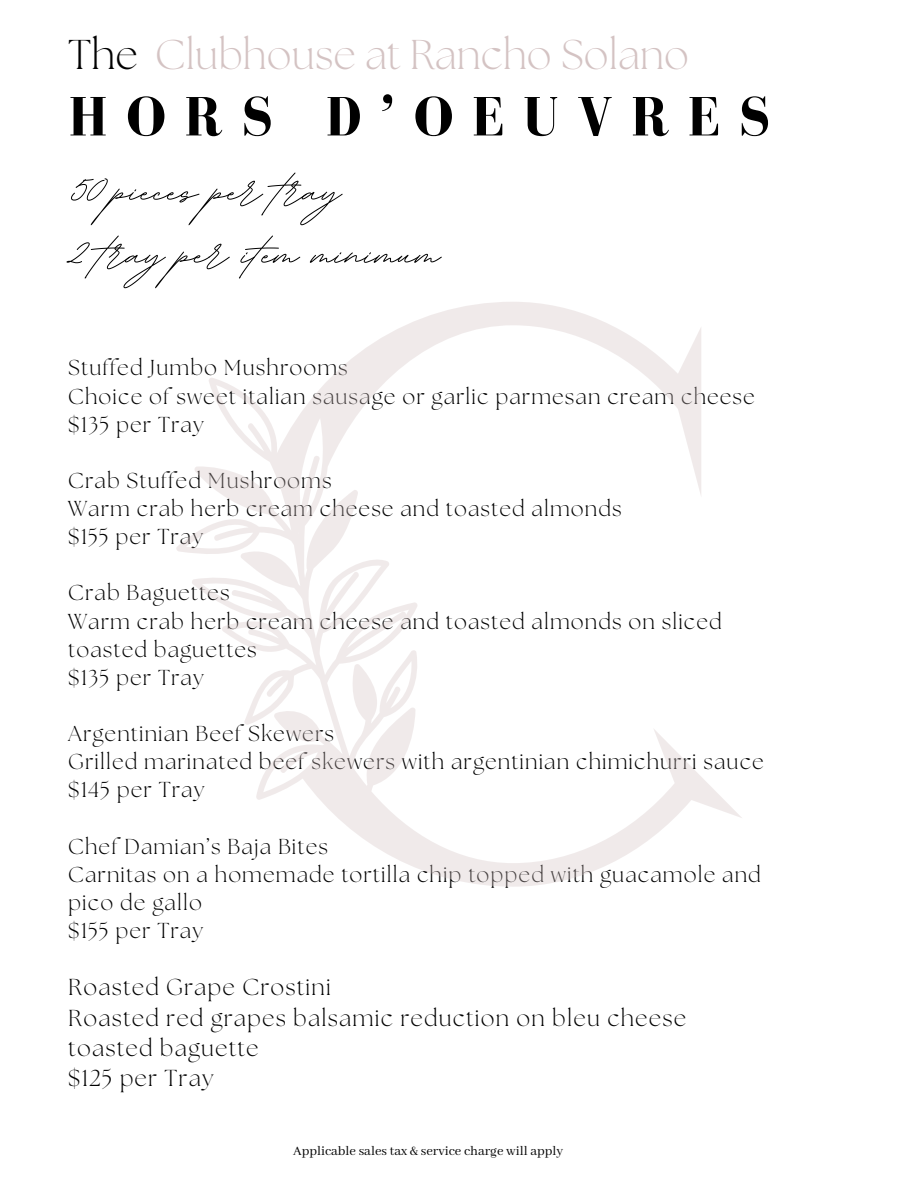
<style>
.page{position:relative;width:918px;height:1188px;background:#fff}
.page>*{position:absolute;margin:0;border:0;box-sizing:border-box;transform-origin:0 0}
.t1{font:700 63px/63px "BD Script";color:#000}
.t2{font:700 56.85px "Bodoni FLF";letter-spacing:.325em;color:#000}
.t3{font:300 41.55px "The Seasons";color:#d4c3c3}
.t4{font:300 23.1px/30.3px "The Seasons";letter-spacing:.05em;color:#000}
.t5{font:300 21.6px/28.2px "The Seasons";letter-spacing:.05em;color:#000}
.t6{font:14.25px "Abhaya Libre";color:#000}
.s1{color:#000}
</style>
<div class="page">
<svg style="left:176px;top:302px;width:566px;height:585px"></svg>
<h3 class="t3" style="left:68px;top:35px;width:622px"><span class="s1">The</span> Clubhouse at Rancho Solano</h3>
<h2 class="t2" style="left:68px;top:86px;width:703px">HORS D’OEUVRES</h2>
<h1 class="t1" style="left:68px;top:156px;width:373px">50 pieces per tray<br>2 tray per item minimum</h1>
<p class="t5" style="left:68px;top:356px;width:688px">Stuffed Jumbo Mushrooms<br>Choice of sweet italian sausage or garlic parmesan cream cheese $135 per Tray</p>
<p class="t5" style="left:68px;top:468px;width:555px">Crab Stuffed Mushrooms<br>Warm crab herb cream cheese and toasted almonds $155 per Tray</p>
<p class="t5" style="left:68px;top:581px;width:655px">Crab Baguettes<br>Warm crab herb cream cheese and toasted almonds on sliced toasted baguettes<br>$135 per Tray</p>
<p class="t5" style="left:68px;top:721px;width:697px">Argentinian Beef Skewers<br>Grilled marinated beef skewers with argentinian chimichurri sauce $145 per Tray</p>
<p class="t5" style="left:68px;top:834px;width:694px">Chef Damian’s Baja Bites<br>Carnitas on a homemade tortilla chip topped with guacamole and pico de gallo<br>$155 per Tray</p>
<p class="t4" style="left:68px;top:974px;width:619px">Roasted Grape Crostini<br>Roasted red grapes balsamic reduction on bleu cheese toasted baguette<br>$125 per Tray</p>
<p class="t6" style="left:293px;top:1143px;width:272px">Applicable sales tax &amp; service charge will apply</p>
</div>
